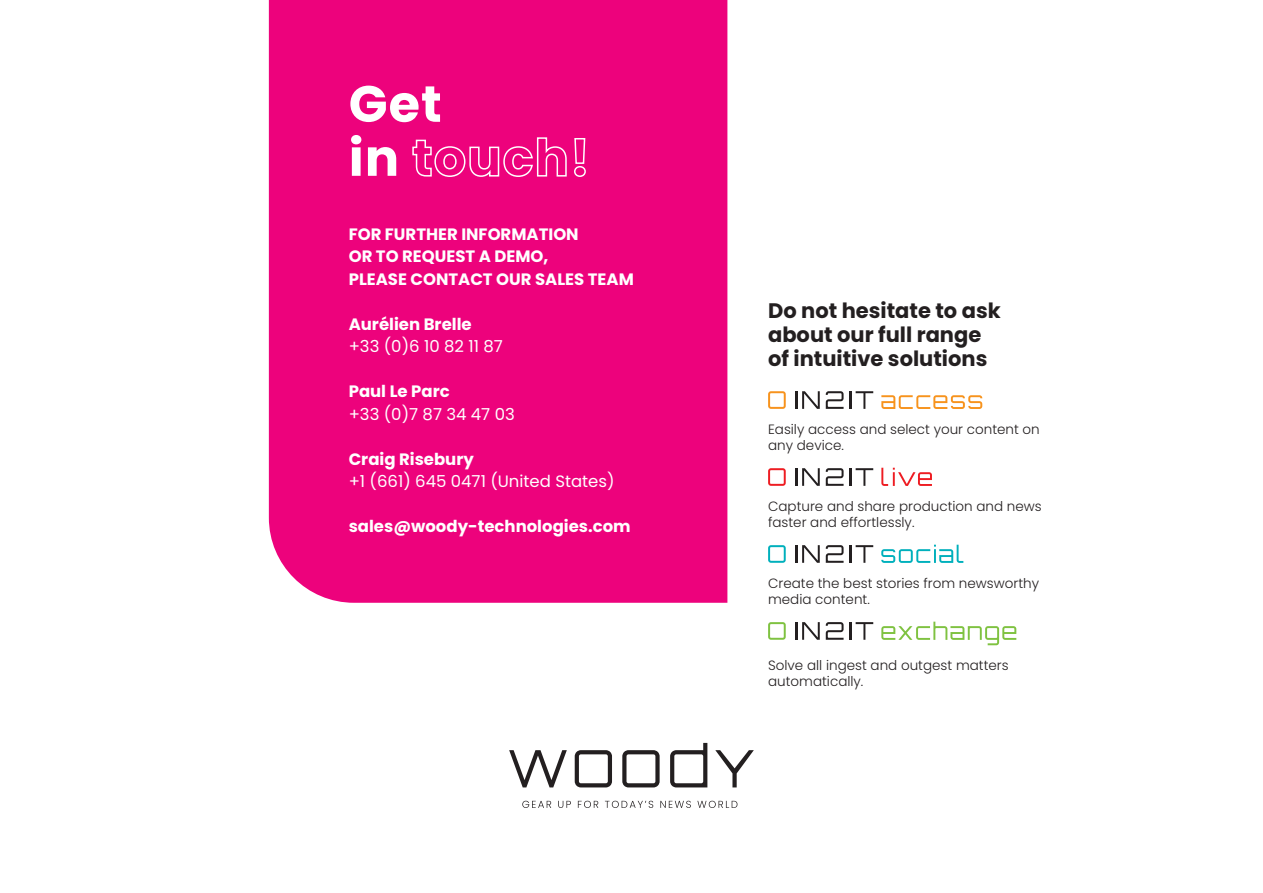
<style>
.page{position:relative;width:1263px;height:893px;background:#fff}
.page>*{position:absolute;margin:0;border:0;box-sizing:border-box;transform-origin:0 0}
.t1{font:700 51px/54px "Poppins";letter-spacing:.02em;color:#fff}
.t2{font:700 21px/24px "Poppins";color:#231f20}
.t3{font:700 16.5px/22.5px "Poppins";color:#fff}
.t4{font:16.5px "Poppins";color:#fff}
.t5{font:300 13.5px/16.2px "Poppins";color:#231f20}
</style>
<div class="page">
<svg style="left:509px;top:750px;width:58px;height:37px"></svg>
<svg style="left:575px;top:750px;width:37px;height:37px"></svg>
<svg style="left:622px;top:750px;width:38px;height:37px"></svg>
<svg style="left:715px;top:750px;width:39px;height:37px"></svg>
<svg style="left:670px;top:743px;width:37px;height:44px"></svg>
<svg style="left:522px;top:801px;width:29px;height:7px"></svg>
<svg style="left:558px;top:801px;width:13px;height:7px"></svg>
<svg style="left:578px;top:801px;width:20px;height:7px"></svg>
<svg style="left:605px;top:801px;width:48px;height:7px"></svg>
<svg style="left:660px;top:801px;width:31px;height:7px"></svg>
<svg style="left:697px;top:801px;width:40px;height:7px"></svg>
<div style="left:269px;top:0;width:458px;height:603px;background:#ed027c"></div>
<svg style="left:795px;top:391px;width:25px;height:18px"></svg>
<svg style="left:826px;top:391px;width:17px;height:18px"></svg>
<svg style="left:850px;top:391px;width:23px;height:18px"></svg>
<svg style="left:768px;top:391px;width:18px;height:18px"></svg>
<svg style="left:881px;top:395px;width:101px;height:14px"></svg>
<svg style="left:795px;top:468px;width:25px;height:18px"></svg>
<svg style="left:826px;top:468px;width:17px;height:18px"></svg>
<svg style="left:850px;top:468px;width:23px;height:18px"></svg>
<svg style="left:768px;top:468px;width:18px;height:18px"></svg>
<svg style="left:881px;top:468px;width:51px;height:18px"></svg>
<svg style="left:795px;top:545px;width:25px;height:18px"></svg>
<svg style="left:826px;top:545px;width:17px;height:18px"></svg>
<svg style="left:850px;top:545px;width:23px;height:18px"></svg>
<svg style="left:768px;top:545px;width:18px;height:18px"></svg>
<svg style="left:881px;top:545px;width:82px;height:18px"></svg>
<svg style="left:795px;top:622px;width:25px;height:18px"></svg>
<svg style="left:826px;top:622px;width:17px;height:18px"></svg>
<svg style="left:850px;top:622px;width:23px;height:18px"></svg>
<svg style="left:768px;top:622px;width:18px;height:18px"></svg>
<svg style="left:881px;top:622px;width:135px;height:23px"></svg>
<p class="t1" style="left:349px;top:77px;width:243px">Get<br>in touch!</p>
<p class="t3" style="left:349px;top:223px;width:287px">FOR FURTHER INFORMATION<br>OR TO REQUEST A DEMO,<br>PLEASE CONTACT OUR SALES TEAM</p>
<p class="t3" style="left:349px;top:313px;width:125px">Aurélien Brelle</p>
<p class="t4" style="left:349px;top:337px;width:156px">+33 (0)6 10 82 11 87</p>
<p class="t3" style="left:349px;top:380px;width:103px">Paul Le Parc</p>
<p class="t4" style="left:349px;top:404px;width:168px">+33 (0)7 87 34 47 03</p>
<p class="t3" style="left:349px;top:448px;width:127px">Craig Risebury</p>
<p class="t4" style="left:349px;top:472px;width:267px">+1 (661) 645 0471 (United States)</p>
<p class="t3" style="left:349px;top:515px;width:284px">sales@woody-technologies.com</p>
<p class="t2" style="left:768px;top:298px;width:234px">Do not hesitate to ask about our full range of intuitive solutions</p>
<p class="t5" style="left:768px;top:421px;width:273px">Easily access and select your content on any device.</p>
<p class="t5" style="left:768px;top:498px;width:275px">Capture and share production and news faster and effortlessly.</p>
<p class="t5" style="left:768px;top:575px;width:272px">Create the best stories from newsworthy media content.</p>
<p class="t5" style="left:768px;top:657px;width:242px">Solve all ingest and outgest matters automatically.</p>
</div>
